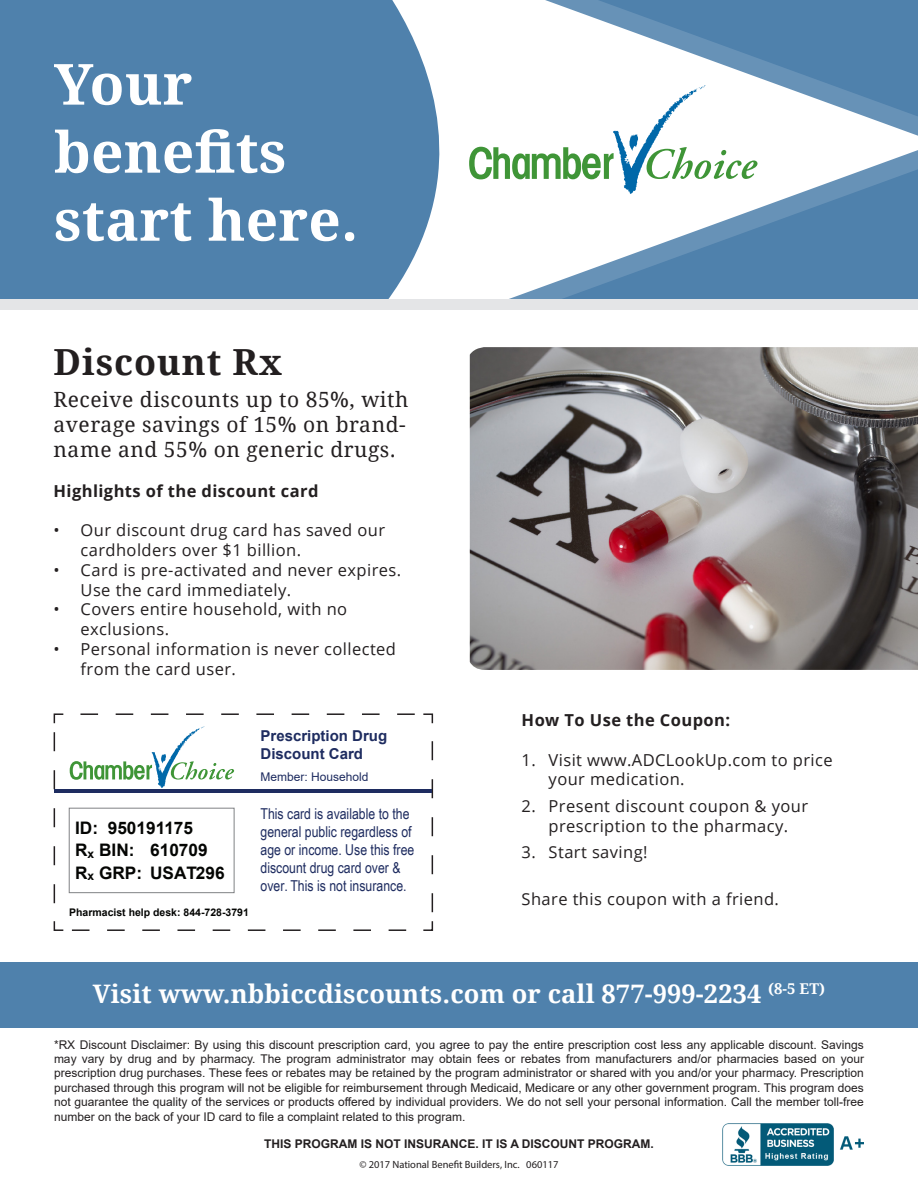
<style>
.page{position:relative;width:918px;height:1188px;background:#fff}
.page>*{position:absolute;margin:0;border:0;box-sizing:border-box;transform-origin:0 0}
.t1{font:700 56.7px/68.1px "Droid Serif";letter-spacing:.005em;color:#fff}
.t2{font:700 36px "Droid Serif";letter-spacing:.025em;color:#231f20}
.t3{font:700 25.5px "Droid Serif";letter-spacing:.005em;color:#fff}
.t4{font:21px/25.2px "Droid Serif";letter-spacing:.025em;color:#231f20}
.t5{font:700 17.25px/22.2px "Arial";color:#040503}
.t6{font:16.5px/19.8px "Open Sans";letter-spacing:.025em;color:#231f20}
.t7{font:700 16.5px "Open Sans";letter-spacing:.025em;color:#231f20}
.t8{font:15px/18px "Arial Narrow";color:#1e2c60}
.t9{font:700 15px/18px "Arial";color:#1e2c60}
.t10{font:12px/14.4px "Arial";color:#231f20;text-align:justify}
.t11{font:700 12px "Arial";color:#231f20}
.t12{font:12px "Arial";color:#1e2c60}
.t13{font:10.5px "Myriad Pro";color:#231f20}
.t14{font:700 10.5px "Arial";color:#040503}
</style>
<div class="page">
<div style="left:0;top:962px;width:918px;height:66px;background:#4f81ac"></div>
<img style="left:470px;top:365px;width:448px;height:305px">
<div style="left:0;top:0;width:918px;height:307px;background:#4f81ac"></div>
<svg style="left:328px;top:0;width:590px;height:365px"></svg>
<div style="left:0;top:299px;width:918px;height:10px;background:#e4e5e7"></div>
<img style="left:723px;top:1123px;width:141px;height:43px">
<svg style="left:469px;top:85px;width:289px;height:109px;background:#e1eee7"></svg>
<svg style="left:423px;top:921px;width:11px;height:10px"></svg>
<svg style="left:72px;top:929px;width:334px;height:2px"></svg>
<svg style="left:53px;top:921px;width:11px;height:10px"></svg>
<svg style="left:423px;top:713px;width:11px;height:11px"></svg>
<svg style="left:432px;top:741px;width:1px;height:171px"></svg>
<hr style="left:54px;top:790px;width:378px;height:3px;background:#1e2c60">
<svg style="left:53px;top:713px;width:362px;height:190px"></svg>
<p class="t1" style="left:54px;top:49px;width:306px">Your benefits start here.</p>
<p class="t2" style="left:54px;top:337px;width:230px">Discount Rx</p>
<p class="t4" style="left:54px;top:386px;width:356px">Receive discounts up to 85%, with average savings of 15% on brand&shy;name and 55% on generic drugs.</p>
<p class="t7" style="left:54px;top:479px;width:266px">Highlights of the discount card</p>
<p class="t6" style="left:81px;top:520px;width:306px;text-indent:-27px">• Our discount drug card has saved our cardholders over $1 billion.</p>
<p class="t6" style="left:81px;top:560px;width:322px;text-indent:-27px">• Card is pre-activated and never expires.<br>Use the card immediately.</p>
<p class="t6" style="left:81px;top:599px;width:268px;text-indent:-27px">• Covers entire household, with no exclusions.</p>
<p class="t6" style="left:81px;top:639px;width:317px;text-indent:-27px">• Personal information is never collected from the card user.</p>
<h3 class="t5" style="left:75px;top:817px;width:151px">ID: 950191175<br>R<sub>x</sub> BIN: 610709<br>R<sub>x</sub> GRP: USAT296</h3>
<p class="t14" style="left:69px;top:905px;width:181px">Pharmacist help desk: 844-728-3791</p>
<p class="t9" style="left:261px;top:727px;width:128px">Prescription Drug<br>Discount Card</p>
<p class="t12" style="left:261px;top:768px;width:109px">Member: Household</p>
<p class="t8" style="left:261px;top:804px;width:155px">This card is available to the general public regardless of age or income. Use this free discount drug card over &amp; over. This is not insurance.</p>
<p class="t7" style="left:522px;top:708px;width:210px">How To Use the Coupon:</p>
<p class="t6" style="left:549px;top:749px;width:286px;text-indent:-27px">1. Visit www.ADCLookUp.com to price your medication.</p>
<p class="t6" style="left:522px;top:796px;width:288px;text-align:center">2. Present discount coupon &amp; your prescription to the pharmacy.</p>
<p class="t6" style="left:522px;top:842px;width:127px">3. Start saving!</p>
<p class="t6" style="left:522px;top:888px;width:259px">Share this coupon with a friend.</p>
<p class="t3" style="left:93px;top:976px;width:734px">Visit www.nbbiccdiscounts.com or call 877-999-2234 <sup>(8-5</sup> <sup>ET)</sup></p>
<p class="t10" style="left:54px;top:1037px;width:812px">*RX Discount Disclaimer: By using this discount prescription card, you agree to pay the entire prescription cost less any applicable discount. Savings may vary by drug and by pharmacy. The program administrator may obtain fees or rebates from manufacturers and/or pharmacies based on your prescription drug purchases. These fees or rebates may be retained by the program administrator or shared with you and/or your pharmacy. Prescription purchased through this program will not be eligible for reimbursement through Medicaid, Medicare or any other government program. This program does not guarantee the quality of the services or products offered by individual providers. We do not sell your personal information. Call the member toll-free number on the back of your ID card to file a complaint related to this program.</p>
<p class="t11" style="left:264px;top:1136px;width:391px">THIS PROGRAM IS NOT INSURANCE. IT IS A DISCOUNT PROGRAM.</p>
<p class="t13" style="left:359px;top:1158px;width:201px">© 2017 National Benefit Builders, Inc. 060117</p>
</div>
